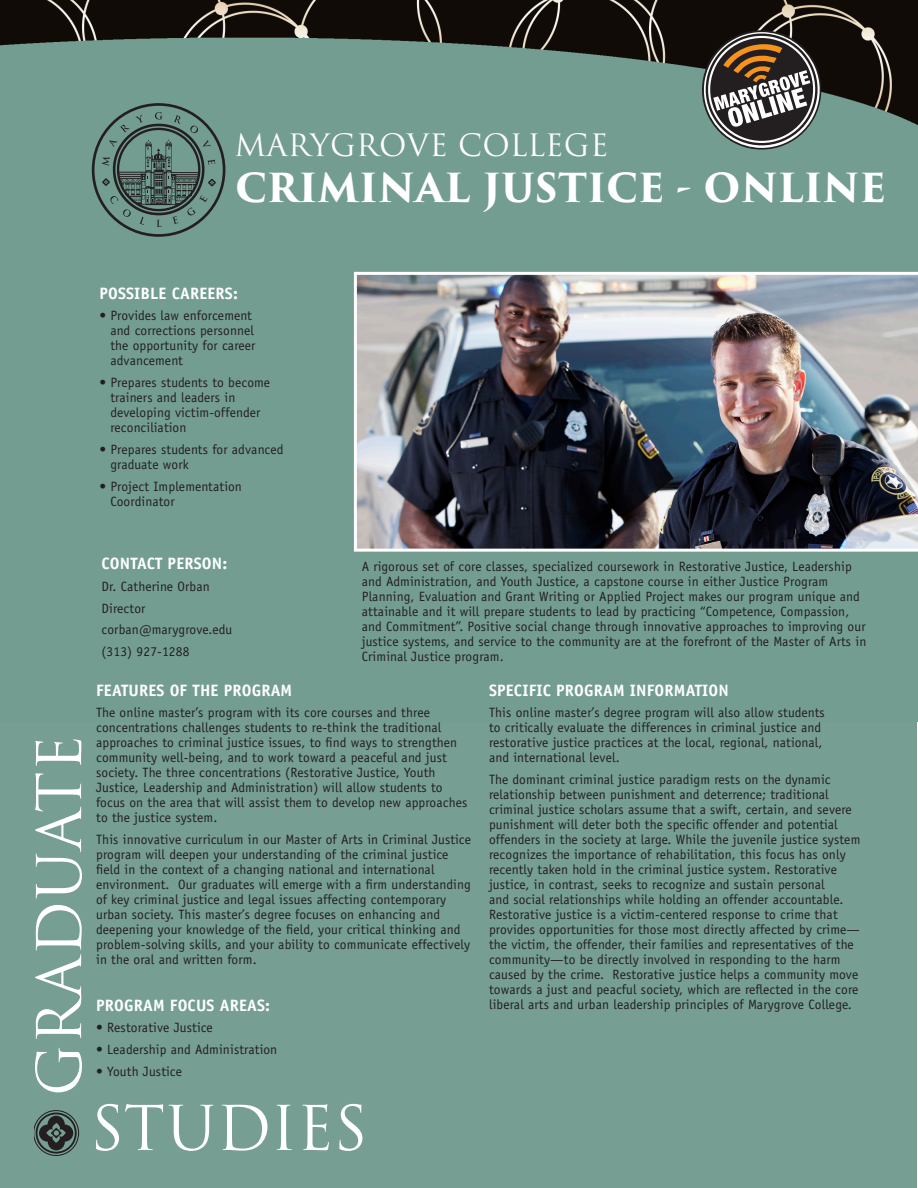
<style>
.page{position:relative;width:918px;height:1188px;background:#fff}
.page>*{position:absolute;margin:0;border:0;box-sizing:border-box;transform-origin:0 0}
.t1{font:60px "Trajan Pro 3";color:#fff}
.t2{font:700 39px "Trajan Pro 3";letter-spacing:.005em;color:#fff}
.t3{font:30px "Trajan Pro 3";letter-spacing:.01em;color:#fff}
.t4{font:700 16.5px "Officina Sans Std";letter-spacing:.01em;color:#fff}
.t5{font:13.5px/15px "Officina Sans Std";letter-spacing:.01em;color:#231f20}
</style>
<div class="page">
<div style="left:1px;top:718px;width:916px;height:469px;background:#769e93"></div>
<img style="left:0;top:0;width:918px;height:721px">
<svg style="left:102px;top:112px;width:114px;height:115px;background:#5f7c74"></svg>
<div style="left:92px;top:103px;width:133px;height:134px;border:3px solid #231f20;border-radius:50%"></div>
<svg style="left:34px;top:1110px;width:45px;height:46px"></svg>
<img style="left:354px;top:272px;width:564px;height:280px">
<svg style="left:696px;top:32px;width:131px;height:116px;background:#65645c"></svg>
<p class="t3" style="left:234px;top:125px;width:376px">MARYGROVE COLLEGE</p>
<p class="t2" style="left:235px;top:159px;width:653px">CRIMINAL JUSTICE - ONLINE</p>
<p class="t4" style="left:99px;top:283px;width:140px">POSSIBLE CAREERS:</p>
<p class="t5" style="left:110px;top:308px;width:147px;text-indent:-11px">• Provides law enforcement and corrections personnel the opportunity for career advancement</p>
<p class="t5" style="left:110px;top:375px;width:161px;text-indent:-11px">• Prepares students to become trainers and leaders in developing victim-offender reconciliation</p>
<p class="t5" style="left:110px;top:442px;width:175px;text-indent:-11px">• Prepares students for advanced graduate work</p>
<p class="t5" style="left:110px;top:479px;width:133px;text-indent:-11px">• Project Implementation<br>Coordinator</p>
<p class="t1" style="left:18px;top:1096px;width:363px;rotate:-90deg">GRADUATE</p>
<p class="t4" style="left:102px;top:553px;width:127px">CONTACT PERSON:</p>
<p class="t5" style="left:102px;top:579px;width:110px">Dr. Catherine Orban</p>
<p class="t5" style="left:102px;top:601px;width:45px">Director</p>
<p class="t5" style="left:102px;top:622px;width:132px">corban@marygrove.edu</p>
<p class="t5" style="left:102px;top:644px;width:89px">(313) 927-1288</p>
<p class="t4" style="left:96px;top:680px;width:198px">FEATURES OF THE PROGRAM</p>
<p class="t5" style="left:96px;top:705px;width:373px">The online master’s program with its core courses and three concentrations challenges students to re-think the traditional approaches to criminal justice issues, to find ways to strengthen community well-being, and to work toward a peaceful and just society. The three concentrations (Restorative Justice, Youth Justice, Leadership and Administration) will allow students to focus on the area that will assist them to develop new approaches to the justice system.</p>
<p class="t5" style="left:96px;top:832px;width:376px">This innovative curriculum in our Master of Arts in Criminal Justice program will deepen your understanding of the criminal justice field in the context of a changing national and international environment. Our graduates will emerge with a firm understanding of key criminal justice and legal issues affecting contemporary urban society. This master’s degree focuses on enhancing and deepening your knowledge of the field, your critical thinking and problem-solving skills, and your ability to communicate effectively in the oral and written form.</p>
<p class="t4" style="left:96px;top:995px;width:175px">PROGRAM FOCUS AREAS:</p>
<p class="t5" style="left:96px;top:1020px;width:118px">• Restorative Justice</p>
<p class="t5" style="left:96px;top:1042px;width:183px">• Leadership and Administration</p>
<p class="t5" style="left:96px;top:1064px;width:87px">• Youth Justice</p>
<p class="t5" style="left:362px;top:559px;width:506px">A rigorous set of core classes, specialized coursework in Restorative Justice, Leadership and Administration, and Youth Justice, a capstone course in either Justice Program Planning, Evaluation and Grant Writing or Applied Project makes our program unique and attainable and it will prepare students to lead by practicing “Competence, Compassion, and Commitment”. Positive social change through innovative approaches to improving our justice systems, and service to the community are at the forefront of the Master of Arts in Criminal Justice program.</p>
<p class="t4" style="left:489px;top:680px;width:241px">SPECIFIC PROGRAM INFORMATION</p>
<p class="t5" style="left:489px;top:705px;width:337px">This online master’s degree program will also allow students to critically evaluate the differences in criminal justice and restorative justice practices at the local, regional, national, and international level.</p>
<p class="t5" style="left:489px;top:772px;width:373px">The dominant criminal justice paradigm rests on the dynamic relationship between punishment and deterrence; traditional criminal justice scholars assume that a swift, certain, and severe punishment will deter both the specific offender and potential offenders in the society at large. While the juvenile justice system recognizes the importance of rehabilitation, this focus has only recently taken hold in the criminal justice system. Restorative justice, in contrast, seeks to recognize and sustain personal<br>and social relationships while holding an offender accountable.<br>Restorative justice is a victim-centered response to crime that provides opportunities for those most directly affected by crime— the victim, the offender, their families and representatives of the community—to be directly involved in responding to the harm caused by the crime. Restorative justice helps a community move towards a just and peacful society, which are reflected in the core liberal arts and urban leadership principles of Marygrove College.</p>
<p class="t1" style="left:90px;top:1087px;width:279px">STUDIES</p>
</div>
